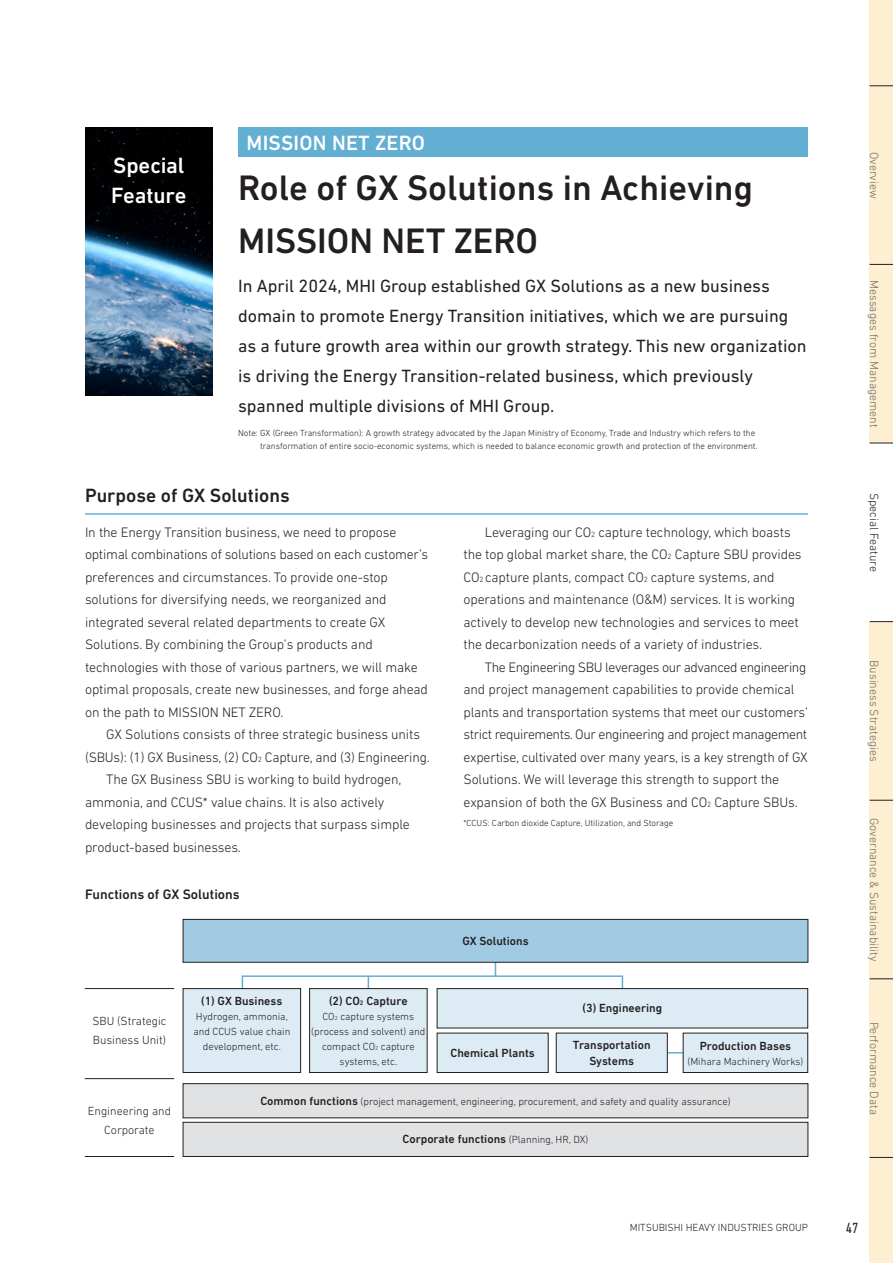
<style>
.page{position:relative;width:893px;height:1263px;background:#fff}
.page>*{position:absolute;margin:0;border:0;box-sizing:border-box;transform-origin:0 0}
.t1{font:500 36px/52.5px "DIN Next LT Pro";color:#231f20}
.t2{font:500 22.5px/30px "DIN Next LT Pro";letter-spacing:-.01em;color:#fff}
.t3{font:500 21px "DIN Next LT Pro";letter-spacing:.01em;color:#fff}
.t4{font:500 19.5px "DIN Next LT Pro";color:#231f20}
.t5{font:18px/30px "DIN Next LT Pro";color:#231f20}
.t6{font:condensed 15px "DIN Next LT Pro";color:#231f20}
.t7{font:300 13.95px/22.5px "DIN Next LT Pro";letter-spacing:-.01em;color:#231f20}
.t8{font:500 13.95px "DIN Next LT Pro";color:#231f20}
.t9{font:500 12px/16.5px "DIN Next LT Pro";color:#231f20;text-align:center}
.t10{font:300 12px "DIN Next LT Pro";color:#6c6d70}
.t11{font:300 12px/19.5px "DIN Next LT Pro";color:#231f20}
.t12{font:300 10.5px/15px "DIN Next LT Pro";color:#231f20;text-align:center}
.t13{font:300 9px/13.5px "DIN Next LT Pro";color:#231f20;text-align:right}
.s1{font-size:7.65px}
.s2{font-size:6.6px}
.s3{font-size:5.7px}
.s4{font-weight:500;font-size:12px}
.s5{font-weight:300;font-size:10.5px}
</style>
<div class="page">
<hr style="left:657px;top:1052px;width:49px;height:1px;background:#62afd3">
<svg style="left:495px;top:962px;width:1px;height:13px"></svg>
<div style="left:242px;top:975px;width:381px;height:23px;border:2px solid #62afd3"></div>
<svg style="left:368px;top:976px;width:1px;height:12px"></svg>
<hr style="left:85px;top:513px;width:723px;height:2px;background:#62afd3">
<div style="left:238px;top:128px;width:570px;height:29px;background:#62afd3"></div>
<div style="left:183px;top:919px;width:625px;height:43px;background:#a1cae3"></div>
<div style="left:183px;top:919px;width:625px;height:43px;border:1px solid #231f20"></div>
<div style="left:183px;top:1084px;width:625px;height:34px;background:#e1e2e4"></div>
<div style="left:183px;top:1083px;width:625px;height:35px;border:1px solid #231f20"></div>
<div style="left:183px;top:1122px;width:625px;height:34px;background:#e1e2e4"></div>
<div style="left:183px;top:1122px;width:625px;height:35px;border:1px solid #231f20"></div>
<div style="left:183px;top:988px;width:118px;height:84px;background:#ddebf4"></div>
<div style="left:183px;top:988px;width:118px;height:85px;border:1px solid #231f20"></div>
<div style="left:310px;top:988px;width:117px;height:84px;background:#ddebf4"></div>
<div style="left:309px;top:988px;width:118px;height:85px;border:1px solid #231f20"></div>
<div style="left:437px;top:988px;width:371px;height:40px;background:#ddebf4"></div>
<div style="left:437px;top:988px;width:371px;height:40px;border:1px solid #231f20"></div>
<div style="left:437px;top:1033px;width:111px;height:39px;background:#ddebf4"></div>
<div style="left:437px;top:1033px;width:111px;height:40px;border:1px solid #231f20"></div>
<div style="left:556px;top:1033px;width:111px;height:39px;background:#ddebf4"></div>
<div style="left:556px;top:1033px;width:111px;height:40px;border:1px solid #231f20"></div>
<div style="left:683px;top:1033px;width:125px;height:39px;background:#ddebf4"></div>
<div style="left:683px;top:1033px;width:125px;height:40px;border:1px solid #231f20"></div>
<hr style="left:85px;top:988px;width:89px;height:1px;background:#231f20">
<hr style="left:85px;top:1156px;width:89px;height:1px;background:#231f20">
<hr style="left:85px;top:1078px;width:89px;height:1px;background:#231f20">
<img style="left:85px;top:128px;width:128px;height:267px">
<div style="left:870px;top:0;width:23px;height:1263px;background:#feefd0"></div>
<div style="left:870px;top:443px;width:23px;height:178px;background:#fff"></div>
<svg style="left:870px;top:86px;width:23px;height:1px"></svg>
<svg style="left:870px;top:1157px;width:23px;height:1px"></svg>
<svg style="left:870px;top:800px;width:23px;height:1px"></svg>
<svg style="left:870px;top:621px;width:23px;height:1px"></svg>
<svg style="left:870px;top:978px;width:23px;height:1px"></svg>
<svg style="left:870px;top:443px;width:23px;height:1px"></svg>
<svg style="left:870px;top:264px;width:23px;height:1px"></svg>
<h2 class="t2" style="left:111px;top:151px;width:77px">Special<br>Feature</h2>
<h3 class="t3" style="left:247px;top:130px;width:180px">MISSION NET ZERO</h3>
<h1 class="t1" style="left:238px;top:162px;width:516px">Role of GX Solutions in Achieving<br>MISSION NET ZERO</h1>
<p class="t5" style="left:238px;top:271px;width:570px">In April 2024, MHI Group established GX Solutions as a new business domain to promote Energy Transition initiatives, which we are pursuing as a future growth area within our growth strategy. This new organization is driving the Energy Transition-related business, which previously spanned multiple divisions of MHI Group.</p>
<p class="t13" style="left:238px;top:426px;width:521px">Note: GX (Green Transformation): A growth strategy advocated by the Japan Ministry of Economy, Trade and Industry which refers to the transformation of entire socio-economic systems, which is needed to balance economic growth and protection of the environment.</p>
<h3 class="t4" style="left:85px;top:484px;width:206px">Purpose of GX Solutions</h3>
<p class="t7" style="left:85px;top:521px;width:345px">In the Energy Transition business, we need to propose optimal combinations of solutions based on each customer’s preferences and circumstances. To provide one-stop solutions for diversifying needs, we reorganized and integrated several related departments to create GX Solutions. By combining the Group’s products and technologies with those of various partners, we will make optimal proposals, create new businesses, and forge ahead on the path to MISSION NET ZERO.</p>
<p class="t7" style="left:106px;top:723px;width:315px">GX Solutions consists of three strategic business units</p>
<p class="t7" style="left:85px;top:746px;width:346px">(SBUs): (1) GX Business, (2) CO<span class="s1">2</span> Capture, and (3) Engineering.</p>
<p class="t7" style="left:106px;top:768px;width:297px">The GX Business SBU is working to build hydrogen,</p>
<p class="t7" style="left:85px;top:791px;width:301px">ammonia, and CCUS* value chains. It is also actively</p>
<p class="t7" style="left:85px;top:813px;width:326px">developing businesses and projects that surpass simple</p>
<p class="t7" style="left:85px;top:836px;width:157px">product-based businesses.</p>
<p class="t8" style="left:85px;top:886px;width:156px">Functions of GX Solutions</p>
<p class="t11" style="left:92px;top:1011px;width:76px">SBU (Strategic<br>Business Unit)</p>
<p class="t9" style="left:201px;top:993px;width:83px">(1) GX Business</p>
<p class="t12" style="left:193px;top:1009px;width:99px">Hydrogen, ammonia, and CCUS value chain development, etc.</p>
<p class="t9" style="left:329px;top:993px;width:80px">(2) CO<span class="s2">2</span> Capture</p>
<p class="t12" style="left:311px;top:1009px;width:116px">CO<span class="s3">2</span> capture systems (process and solvent) and compact CO<span class="s3">2</span> capture systems, etc.</p>
<p class="t7" style="left:463px;top:521px;width:340px;text-indent:21px">Leveraging our CO<span class="s1">2</span> capture technology, which boasts the top global market share, the CO<span class="s1">2</span> Capture SBU provides CO<span class="s1">2</span> capture plants, compact CO<span class="s1">2</span> capture systems, and operations and maintenance (O&amp;M) services. It is working actively to develop new technologies and services to meet the decarbonization needs of a variety of industries.</p>
<p class="t7" style="left:463px;top:656px;width:346px;text-indent:21px">The Engineering SBU leverages our advanced engineering and project management capabilities to provide chemical plants and transportation systems that meet our customers’ strict requirements. Our engineering and project management expertise, cultivated over many years, is a key strength of GX Solutions. We will leverage this strength to support the expansion of both the GX Business and CO<span class="s1">2</span> Capture SBUs.</p>
<p class="t13" style="left:463px;top:816px;width:211px">*CCUS: Carbon dioxide Capture, Utilization, and Storage</p>
<p class="t9" style="left:462px;top:932px;width:68px">GX Solutions</p>
<p class="t9" style="left:450px;top:1044px;width:86px">Chemical Plants</p>
<p class="t9" style="left:583px;top:1000px;width:81px">(3) Engineering</p>
<p class="t9" style="left:573px;top:1036px;width:79px">Transportation<br>Systems</p>
<p class="t9" style="left:700px;top:1037px;width:93px">Production Bases</p>
<p class="t12" style="left:687px;top:1053px;width:118px">(Mihara Machinery Works)</p>
<p class="t11" style="left:88px;top:1101px;width:85px;text-align:center">Engineering and<br>Corporate</p>
<p class="t12" style="left:260px;top:1094px;width:472px"><span class="s4">Common functions</span> (project management, engineering, procurement, and safety and quality assurance)</p>
<p class="t9" style="left:403px;top:1131px;width:187px">Corporate functions <span class="s5">(Planning, HR, DX)</span></p>
<p class="t10" style="left:881px;top:152px;width:49px;rotate:90deg">Overview</p>
<p class="t10" style="left:881px;top:280px;width:149px;rotate:90deg">Messages from Management</p>
<p class="t11" style="left:884px;top:493px;width:81px;rotate:90deg">Special Feature</p>
<p class="t10" style="left:881px;top:660px;width:103px;rotate:90deg">Business Strategies</p>
<p class="t10" style="left:881px;top:818px;width:145px;rotate:90deg">Governance &amp; Sustainability</p>
<p class="t10" style="left:881px;top:1021px;width:95px;rotate:90deg">Performance Data</p>
<p class="t12" style="left:630px;top:1220px;width:180px">MITSUBISHI HEAVY INDUSTRIES GROUP</p>
<p class="t6" style="left:846px;top:1219px;width:14px">47</p>
</div>
